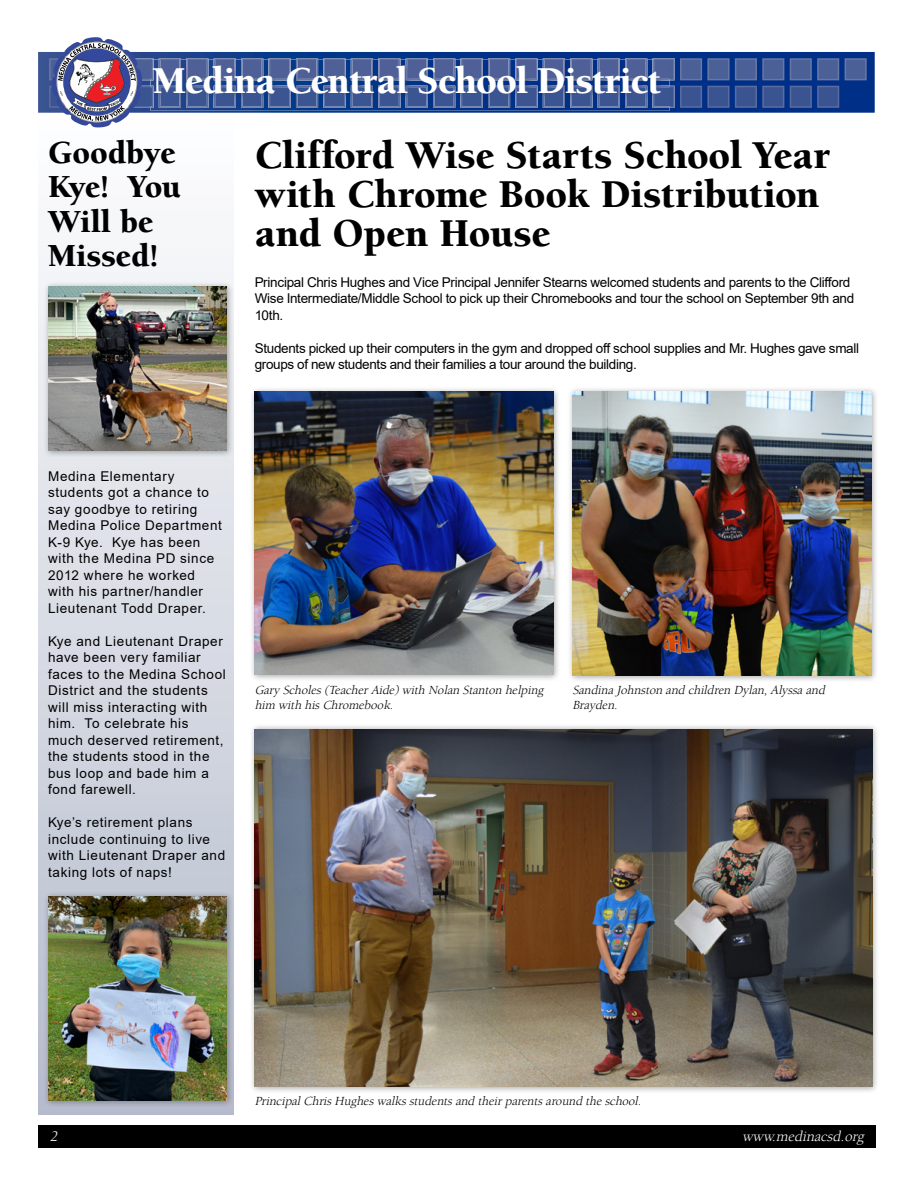
<style>
.page{position:relative;width:918px;height:1188px;background:#fff}
.page>*{position:absolute;margin:0;border:0;box-sizing:border-box;transform-origin:0 0}
.t1{font:900 40.5px/39px "Berkeley Std";letter-spacing:-.005em;color:#000}
.t2{font:900 39px "Berkeley";letter-spacing:-.025em;color:#fff}
.t3{font:900 33px/34.5px "Berkeley Std";letter-spacing:-.005em;color:#000}
.t4{font:italic 15px "Berkeley";color:#fff}
.t5{font:13.5px/16.5px "Arial";letter-spacing:.04em;color:#000}
.t6{font:13.5px/16.5px "Arial";letter-spacing:-.025em;color:#000}
.t7{font:italic 12.75px/15.3px "Berkeley";color:#000}
</style>
<div class="page">
<div style="left:38px;top:119px;width:196px;height:995px;background:linear-gradient(to bottom,#feffff,#b5bbcc)"></div>
<div style="left:38px;top:1125px;width:838px;height:22px;background:#000"></div>
<img style="left:38px;top:52px;width:837px;height:61px">
<svg style="left:159px;top:58px;width:49px;height:2px"></svg>
<svg style="left:214px;top:58px;width:49px;height:2px"></svg>
<svg style="left:269px;top:58px;width:131px;height:2px"></svg>
<svg style="left:406px;top:58px;width:49px;height:2px"></svg>
<svg style="left:461px;top:58px;width:131px;height:2px"></svg>
<svg style="left:598px;top:58px;width:49px;height:2px"></svg>
<svg style="left:653px;top:58px;width:131px;height:22px;background:#435b96"></svg>
<svg style="left:670px;top:86px;width:114px;height:22px;background:#355192"></svg>
<svg style="left:790px;top:58px;width:49px;height:22px"></svg>
<svg style="left:790px;top:86px;width:49px;height:22px"></svg>
<svg style="left:845px;top:58px;width:22px;height:22px"></svg>
<img style="left:153px;top:60px;width:517px;height:51px">
<svg style="left:49px;top:37px;width:104px;height:90px"></svg>
<img style="left:151px;top:86px;width:2px;height:22px">
<img style="left:159px;top:60px;width:22px;height:20px">
<img style="left:159px;top:86px;width:22px;height:22px">
<img style="left:186px;top:60px;width:22px;height:20px">
<img style="left:186px;top:86px;width:22px;height:22px">
<img style="left:214px;top:60px;width:22px;height:20px">
<img style="left:214px;top:86px;width:22px;height:22px">
<img style="left:241px;top:60px;width:22px;height:20px">
<img style="left:241px;top:86px;width:22px;height:22px">
<img style="left:269px;top:60px;width:22px;height:20px">
<img style="left:269px;top:86px;width:22px;height:22px">
<img style="left:296px;top:60px;width:22px;height:20px">
<img style="left:296px;top:86px;width:22px;height:22px">
<img style="left:323px;top:60px;width:23px;height:20px">
<img style="left:323px;top:86px;width:23px;height:22px">
<img style="left:351px;top:60px;width:22px;height:20px">
<img style="left:351px;top:86px;width:22px;height:22px">
<img style="left:378px;top:60px;width:22px;height:20px">
<img style="left:378px;top:86px;width:22px;height:22px">
<img style="left:406px;top:60px;width:22px;height:20px">
<img style="left:406px;top:86px;width:22px;height:22px">
<img style="left:433px;top:60px;width:22px;height:20px">
<img style="left:433px;top:86px;width:22px;height:22px">
<img style="left:461px;top:60px;width:22px;height:20px">
<img style="left:461px;top:86px;width:22px;height:22px">
<img style="left:488px;top:60px;width:22px;height:20px">
<img style="left:488px;top:86px;width:22px;height:22px">
<img style="left:515px;top:60px;width:23px;height:20px">
<img style="left:515px;top:86px;width:23px;height:22px">
<img style="left:543px;top:60px;width:22px;height:20px">
<img style="left:543px;top:86px;width:22px;height:22px">
<img style="left:570px;top:60px;width:22px;height:20px">
<img style="left:570px;top:86px;width:22px;height:22px">
<img style="left:598px;top:60px;width:22px;height:20px">
<img style="left:598px;top:86px;width:22px;height:22px">
<img style="left:625px;top:60px;width:22px;height:20px">
<img style="left:625px;top:86px;width:22px;height:22px">
<img style="left:653px;top:60px;width:17px;height:20px">
<img style="left:653px;top:86px;width:17px;height:22px">
<div style="left:250px;top:724px;width:630px;height:370px;background:#000;opacity:.35"></div>
<img style="left:255px;top:729px;width:617px;height:357px">
<div style="left:250px;top:386px;width:311px;height:296px;background:#000;opacity:.35"></div>
<img style="left:255px;top:391px;width:299px;height:284px">
<div style="left:567px;top:386px;width:312px;height:297px;background:#000;opacity:.35"></div>
<img style="left:572px;top:391px;width:299px;height:285px">
<div style="left:43px;top:891px;width:191px;height:217px;background:#000;opacity:.35"></div>
<img style="left:48px;top:896px;width:178px;height:204px">
<div style="left:43px;top:281px;width:191px;height:177px;background:#000;opacity:.35"></div>
<img style="left:48px;top:286px;width:178px;height:165px">
<h2 class="t2" style="left:153px;top:60px;width:510px">Medina Central School District</h2>
<p class="t3" style="left:48px;top:136px;width:134px">Goodbye<br>Kye! You<br>Will be<br>Missed!</p>
<p class="t1" style="left:255px;top:137px;width:577px">Clifford Wise Starts School Year with Chrome Book Distribution and Open House</p>
<p class="t6" style="left:255px;top:274px;width:601px">Principal Chris Hughes and Vice Principal Jennifer Stearns welcomed students and parents to the Clifford<br>Wise Intermediate/Middle School to pick up their Chromebooks and tour the school on September 9th and<br>10th.</p>
<p class="t6" style="left:255px;top:340px;width:606px">Students picked up their computers in the gym and dropped off school supplies and Mr. Hughes gave small groups of new students and their families a tour around the building.</p>
<p class="t5" style="left:48px;top:468px;width:175px">Medina Elementary students got a chance to say goodbye to retiring<br>Medina Police Department<br>K-9 Kye. Kye has been with the Medina PD since<br>2012 where he worked with his partner/handler<br>Lieutenant Todd Draper.</p>
<p class="t5" style="left:48px;top:633px;width:179px">Kye and Lieutenant Draper have been very familiar faces to the Medina School<br>District and the students will miss interacting with him. To celebrate his much deserved retirement, the students stood in the bus loop and bade him a fond farewell.</p>
<p class="t5" style="left:48px;top:814px;width:179px">Kye’s retirement plans include continuing to live with Lieutenant Draper and taking lots of naps!</p>
<p class="t7" style="left:255px;top:682px;width:293px">Gary Scholes(TeacherAide)with Nolan Stanton helping him with hisChromebook.</p>
<p class="t7" style="left:572px;top:682px;width:257px">SandinaJohnston and children Dylan,Alyssaand<br>Brayden.</p>
<p class="t7" style="left:255px;top:1094px;width:391px">PrincipalChrisHugheswalksstudentsand theirparentsaround theschool.</p>
<p class="t4" style="left:50px;top:1128px;width:13px">2</p>
<p class="t4" style="left:742px;top:1128px;width:127px">www.medinacsd.org</p>
</div>
